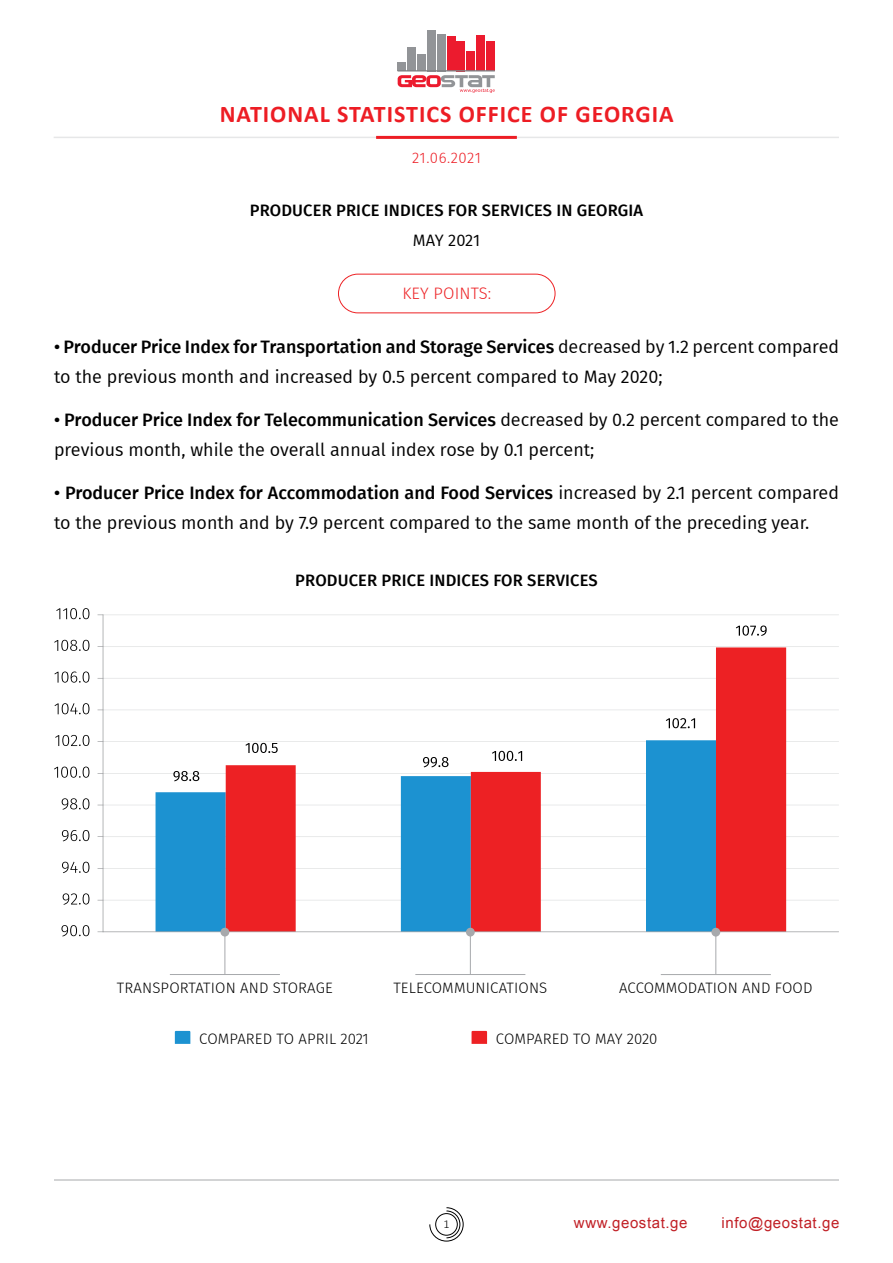
<style>
.page{position:relative;width:893px;height:1263px;background:#fff}
.page>*{position:absolute;margin:0;border:0;box-sizing:border-box;transform-origin:0 0}
.t1{font:700 24px "Calibri";letter-spacing:.04em;color:#ed1d24}
.t2{font:18px/30px "Fira GO";color:#000}
.t3{font:500 16.5px "Fira GO";letter-spacing:.01em;color:#000}
.t4{font:300 16.5px "Fira GO";letter-spacing:.01em;color:#ed2124}
.t5{font:16.5px "Fira GO";letter-spacing:-.01em;color:#000}
.t6{font:300 15px "Fira GO";letter-spacing:.01em;color:#000}
.t7{font:15px "BPG Ingiri Arial";letter-spacing:.04em;color:#c12026}
.t8{font:300 15px "Fira GO";letter-spacing:.025em;color:#ed1d24}
.t9{font:300 12px "Calibri";color:#000}
.s1{font-weight:500}
</style>
<div class="page">
<svg style="left:429px;top:1207px;width:35px;height:34px"></svg>
<hr style="left:54px;top:1179px;width:785px;height:1px;background:#a7a9ac">
<hr style="left:54px;top:137px;width:785px;height:1px;background:#e6e7e8">
<hr style="left:376px;top:136px;width:141px;height:3px;background:#ed1d24">
<div style="left:398px;top:62px;width:8px;height:9px;background:#929497"></div>
<div style="left:407px;top:47px;width:9px;height:24px;background:#929497"></div>
<div style="left:417px;top:55px;width:9px;height:16px;background:#929497"></div>
<div style="left:427px;top:30px;width:9px;height:41px;background:#929497"></div>
<div style="left:437px;top:34px;width:9px;height:37px;background:#929497"></div>
<div style="left:447px;top:36px;width:8px;height:35px;background:#ec1b2e"></div>
<div style="left:457px;top:41px;width:8px;height:30px;background:#ec1b2e"></div>
<div style="left:466px;top:51px;width:9px;height:20px;background:#ec1b2e"></div>
<div style="left:476px;top:36px;width:9px;height:35px;background:#ec1b2e"></div>
<div style="left:486px;top:42px;width:9px;height:29px;background:#ec1b2e"></div>
<hr style="left:398px;top:70px;width:97px;height:2px;background:#808184">
<svg style="left:398px;top:75px;width:97px;height:18px"></svg>
<svg style="left:61px;top:925px;width:28px;height:11px"></svg>
<svg style="left:63px;top:893px;width:26px;height:12px"></svg>
<svg style="left:62px;top:862px;width:27px;height:11px"></svg>
<svg style="left:62px;top:830px;width:27px;height:11px"></svg>
<svg style="left:62px;top:798px;width:27px;height:12px"></svg>
<svg style="left:54px;top:766px;width:35px;height:12px"></svg>
<svg style="left:55px;top:735px;width:34px;height:11px"></svg>
<svg style="left:55px;top:703px;width:34px;height:11px"></svg>
<svg style="left:54px;top:671px;width:35px;height:12px"></svg>
<svg style="left:54px;top:640px;width:35px;height:11px"></svg>
<svg style="left:56px;top:608px;width:33px;height:11px"></svg>
<svg style="left:97px;top:614px;width:742px;height:318px"></svg>
<div style="left:338px;top:274px;width:217px;height:39px;border:1px solid #ed2124;border-radius:19px"></div>
<svg style="left:175px;top:1031px;width:15px;height:13px"></svg>
<svg style="left:472px;top:1031px;width:15px;height:13px"></svg>
<div style="left:220px;top:928px;width:9px;height:8px;background:#a7a9ac;border-radius:50%"></div>
<hr style="left:225px;top:930px;width:1px;height:44px;background:#a7a9ac">
<hr style="left:170px;top:974px;width:110px;height:1px;background:#a7a9ac">
<div style="left:466px;top:928px;width:9px;height:8px;background:#a7a9ac;border-radius:50%"></div>
<hr style="left:470px;top:930px;width:1px;height:44px;background:#a7a9ac">
<hr style="left:415px;top:974px;width:110px;height:1px;background:#a7a9ac">
<div style="left:711px;top:928px;width:9px;height:8px;background:#a7a9ac;border-radius:50%"></div>
<hr style="left:715px;top:930px;width:1px;height:44px;background:#a7a9ac">
<hr style="left:661px;top:974px;width:110px;height:1px;background:#a7a9ac">
<h1 class="t1" style="left:220px;top:97px;width:455px">NATIONAL STATISTICS OFFICE OF GEORGIA</h1>
<p class="t8" style="left:412px;top:149px;width:70px">21.06.2021</p>
<p class="t3" style="left:250px;top:200px;width:395px">PRODUCER PRICE INDICES FOR SERVICES IN GEORGIA</p>
<p class="t5" style="left:413px;top:230px;width:69px">MAY 2021</p>
<p class="t4" style="left:402px;top:284px;width:90px">KEY POINTS:</p>
<p class="t2" style="left:54px;top:332px;width:786px"><span class="s1">• Producer Price Index for Transportation and Storage Services</span> decreased by 1.2 percent compared to the previous month and increased by 0.5 percent compared to May 2020;</p>
<p class="t2" style="left:54px;top:405px;width:786px"><span class="s1">• Producer Price Index for Telecommunication Services</span> decreased by 0.2 percent compared to the previous month, while the overall annual index rose by 0.1 percent;</p>
<p class="t2" style="left:54px;top:477px;width:786px"><span class="s1">• Producer Price Index for Accommodation and Food Services</span> increased by 2.1 percent compared to the previous month and by 7.9 percent compared to the same month of the preceding year.</p>
<p class="t3" style="left:295px;top:571px;width:304px">PRODUCER PRICE INDICES FOR SERVICES</p>
<p class="t6" style="left:117px;top:979px;width:217px">TRANSPORTATION AND STORAGE</p>
<p class="t6" style="left:393px;top:979px;width:155px">TELECOMMUNICATIONS</p>
<p class="t6" style="left:619px;top:979px;width:195px">ACCOMMODATION AND FOOD</p>
<p class="t6" style="left:199px;top:1030px;width:171px">COMPARED TO APRIL 2021</p>
<p class="t6" style="left:496px;top:1030px;width:163px">COMPARED TO MAY 2020</p>
<p class="t9" style="left:443px;top:1217px;width:8px">1</p>
<p class="t7" style="left:574px;top:1213px;width:115px">www.geostat.ge</p>
<p class="t7" style="left:722px;top:1213px;width:119px">info@geostat.ge</p>
</div>
